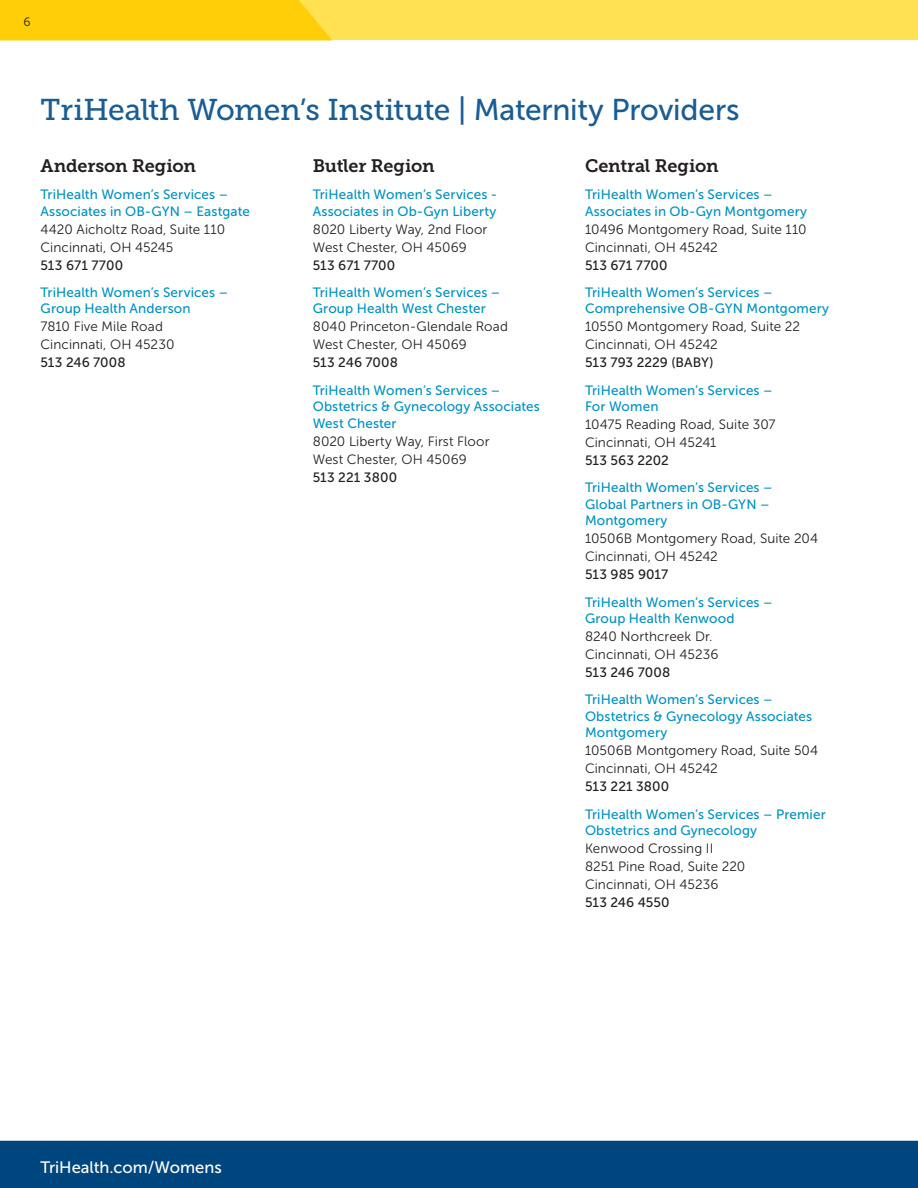
<style>
.page{position:relative;width:918px;height:1188px;background:#fff}
.page>*{position:absolute;margin:0;border:0;box-sizing:border-box;transform-origin:0 0}
.ENTITY_headline{font:30px "Museo Slab 500";letter-spacing:-.01em;color:#1a5d93}
.Region_subhead{font:18px "Museo Slab 700";letter-spacing:-.01em;color:#231f20}
.t1{font:16.5px "Museo Sans 500";color:#fff}
.LIST-office_name{font:13.5px/16.5px "Museo Sans 500";letter-spacing:.01em;color:#0092c0}
.LIST-addresses{font:13.5px "Museo Sans 300";letter-spacing:.005em;color:#231f20}
.LIST-phone_number{font:13.5px "Museo Sans 500";letter-spacing:.005em;color:#231f20}
.PAGE_NUMBER{font:12px "Museo Sans 300";color:#231f20}
.s1{font-family:"Museo Sans 500"}
</style>
<div class="page">
<div style="left:0;top:1141px;width:918px;height:47px;background:#00467e"></div>
<div style="left:0;top:0;width:918px;height:40px;background:#ffe152"></div>
<div style="left:0;top:0;width:332px;height:40px;background:#fece08"></div>
<p class="PAGE_NUMBER" style="left:23px;top:15px;width:9px">6</p>
<p class="ENTITY_headline" style="left:40px;top:93px;width:701px">TriHealth Women’s Institute | <span class="s1">Maternity Providers</span></p>
<p class="Region_subhead" style="left:40px;top:155px;width:157px">Anderson Region</p>
<p class="LIST-office_name" style="left:40px;top:186px;width:211px">TriHealth Women’s Services –<br>Associates in OB- GYN – Eastgate</p>
<p class="LIST-addresses" style="left:40px;top:222px;width:186px">4420 Aicholtz Road, Suite 110</p>
<p class="LIST-addresses" style="left:40px;top:240px;width:134px">Cincinnati, OH 45245</p>
<p class="LIST-phone_number" style="left:40px;top:257px;width:84px">513 671 7700</p>
<p class="LIST-office_name" style="left:40px;top:284px;width:189px">TriHealth Women’s Services –<br>Group Health Anderson</p>
<p class="LIST-addresses" style="left:40px;top:319px;width:124px">7810 Five Mile Road</p>
<p class="LIST-addresses" style="left:40px;top:337px;width:136px">Cincinnati, OH 45230</p>
<p class="LIST-phone_number" style="left:40px;top:355px;width:87px">513 246 7008</p>
<p class="Region_subhead" style="left:585px;top:155px;width:135px">Central Region</p>
<p class="LIST-office_name" style="left:585px;top:186px;width:224px">TriHealth Women’s Services –<br>Associates in Ob- Gyn Montgomery</p>
<p class="LIST-addresses" style="left:585px;top:222px;width:223px">10496 Montgomery Road, Suite 110</p>
<p class="LIST-addresses" style="left:585px;top:240px;width:134px">Cincinnati, OH 45242</p>
<p class="LIST-phone_number" style="left:585px;top:257px;width:84px">513 671 7700</p>
<p class="LIST-office_name" style="left:585px;top:284px;width:246px">TriHealth Women’s Services –<br>Comprehensive OB- GYN Montgomery</p>
<p class="LIST-addresses" style="left:585px;top:319px;width:217px">10550 Montgomery Road, Suite 22</p>
<p class="LIST-addresses" style="left:585px;top:337px;width:134px">Cincinnati, OH 45242</p>
<p class="LIST-phone_number" style="left:585px;top:355px;width:130px">513 793 2229 (BABY)</p>
<p class="LIST-office_name" style="left:585px;top:382px;width:189px">TriHealth Women’s Services –<br>For Women</p>
<p class="LIST-addresses" style="left:585px;top:417px;width:192px">10475 Reading Road, Suite 307</p>
<p class="LIST-addresses" style="left:585px;top:435px;width:133px">Cincinnati, OH 45241</p>
<p class="LIST-phone_number" style="left:585px;top:453px;width:86px">513 563 2202</p>
<p class="LIST-office_name" style="left:585px;top:480px;width:189px">TriHealth Women’s Services –<br>Global Partners in OB- GYN –<br>Montgomery</p>
<p class="LIST-addresses" style="left:585px;top:531px;width:235px">10506B Montgomery Road, Suite 204</p>
<p class="LIST-addresses" style="left:585px;top:549px;width:134px">Cincinnati, OH 45242</p>
<p class="LIST-phone_number" style="left:585px;top:567px;width:85px">513 985 9017</p>
<p class="LIST-office_name" style="left:585px;top:594px;width:189px">TriHealth Women’s Services –<br>Group Health Kenwood</p>
<p class="LIST-addresses" style="left:585px;top:629px;width:129px">8240 Northcreek Dr.</p>
<p class="LIST-addresses" style="left:585px;top:647px;width:135px">Cincinnati, OH 45236</p>
<p class="LIST-phone_number" style="left:585px;top:665px;width:87px">513 246 7008</p>
<p class="LIST-office_name" style="left:585px;top:692px;width:229px">TriHealth Women’s Services –<br>Obstetrics &amp; Gynecology Associates<br>Montgomery</p>
<p class="LIST-addresses" style="left:585px;top:744px;width:235px">10506B Montgomery Road, Suite 504</p>
<p class="LIST-addresses" style="left:585px;top:762px;width:134px">Cincinnati, OH 45242</p>
<p class="LIST-phone_number" style="left:585px;top:779px;width:86px">513 221 3800</p>
<p class="LIST-office_name" style="left:585px;top:806px;width:242px">TriHealth Women’s Services – Premier<br>Obstetrics and Gynecology</p>
<p class="LIST-addresses" style="left:585px;top:841px;width:130px">Kenwood Crossing II</p>
<p class="LIST-addresses" style="left:585px;top:859px;width:162px">8251 Pine Road, Suite 220</p>
<p class="LIST-addresses" style="left:585px;top:877px;width:135px">Cincinnati, OH 45236</p>
<p class="LIST-phone_number" style="left:585px;top:895px;width:86px">513 246 4550</p>
<p class="Region_subhead" style="left:313px;top:155px;width:123px">Butler Region</p>
<p class="LIST-office_name" style="left:313px;top:186px;width:185px">TriHealth Women’s Services -<br>Associates in Ob- Gyn Liberty</p>
<p class="LIST-addresses" style="left:313px;top:222px;width:176px">8020 Liberty Way, 2nd Floor</p>
<p class="LIST-addresses" style="left:313px;top:240px;width:155px">West Chester, OH 45069</p>
<p class="LIST-phone_number" style="left:313px;top:257px;width:84px">513 671 7700</p>
<p class="LIST-office_name" style="left:313px;top:284px;width:189px">TriHealth Women’s Services –<br>Group Health West Chester</p>
<p class="LIST-addresses" style="left:313px;top:319px;width:197px">8040 Princeton-Glendale Road</p>
<p class="LIST-addresses" style="left:313px;top:337px;width:155px">West Chester, OH 45069</p>
<p class="LIST-phone_number" style="left:313px;top:355px;width:87px">513 246 7008</p>
<p class="LIST-office_name" style="left:313px;top:382px;width:229px">TriHealth Women’s Services –<br>Obstetrics &amp; Gynecology Associates<br>West Chester</p>
<p class="LIST-addresses" style="left:313px;top:434px;width:178px">8020 Liberty Way, First Floor</p>
<p class="LIST-addresses" style="left:313px;top:452px;width:155px">West Chester, OH 45069</p>
<p class="LIST-phone_number" style="left:313px;top:470px;width:86px">513 221 3800</p>
<p class="t1" style="left:40px;top:1158px;width:183px">TriHealth.com/Womens</p>
</div>
